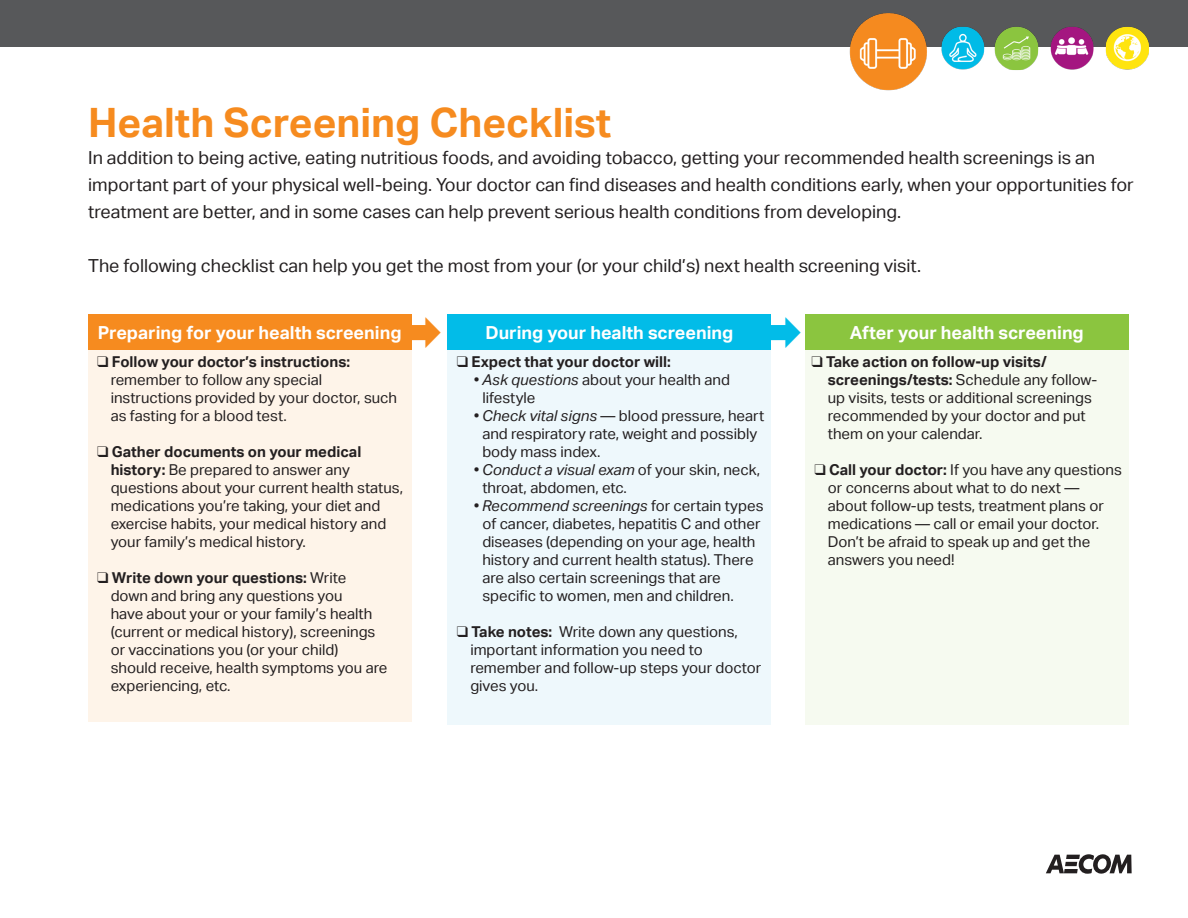
<style>
.page{position:relative;width:1188px;height:918px;background:#fff}
.page>*{position:absolute;margin:0;border:0;box-sizing:border-box;transform-origin:0 0}
.t1{font:700 40.5px "AECOM Sans";color:#f68b1f}
.t2{font:18px/27px "AECOM Sans";color:#231f20}
.t3{font:700 18px "AECOM Sans";color:#fff}
.List_Paragraph{font:15px/18px "AECOM Sans";color:#231f20}
.List_Paragraph-2{font:700 15px "AECOM Sans";color:#231f20}
.s1{font-weight:700}
.s2{font-style:italic}
</style>
<div class="page">
<div style="left:448px;top:315px;width:323px;height:35px;background:#02bce8"></div>
<div style="left:448px;top:350px;width:323px;height:374px;background:#eef8fc"></div>
<div style="left:805px;top:315px;width:323px;height:35px;background:#8bc53f"></div>
<div style="left:805px;top:350px;width:323px;height:375px;background:#f6faf0"></div>
<div style="left:88px;top:315px;width:323px;height:35px;background:#f68b1f"></div>
<div style="left:88px;top:350px;width:323px;height:372px;background:#fef4e9"></div>
<div style="left:0;top:0;width:1188px;height:47px;background:#57585a"></div>
<img style="left:941px;top:27px;width:43px;height:43px">
<img style="left:1106px;top:27px;width:43px;height:43px">
<img style="left:849px;top:13px;width:78px;height:78px">
<img style="left:1050px;top:27px;width:44px;height:43px">
<img style="left:995px;top:26px;width:43px;height:44px">
<svg style="left:1046px;top:854px;width:86px;height:20px"></svg>
<svg style="left:411px;top:317px;width:1px;height:31px"></svg>
<p class="t1" style="left:88px;top:99px;width:525px">Health Screening Checklist</p>
<p class="t2" style="left:88px;top:144px;width:1047px">In addition to being active, eating nutritious foods, and avoiding tobacco, getting your recommended health screenings is an important part of your physical well-being. Your doctor can find diseases and health conditions early, when your opportunities for treatment are better, and in some cases can help prevent serious health conditions from developing.</p>
<p class="t2" style="left:88px;top:252px;width:834px">The following checklist can help you get the most from your (or your child’s) next health screening visit.</p>
<p class="t3" style="left:98px;top:322px;width:305px">Preparing for your health screening</p>
<p class="List_Paragraph" style="left:111px;top:353px;width:288px;text-indent:-14px">❑ <span class="s1">Follow your doctor’s instructions: </span>remember to follow any special instructions provided by your doctor, such as fasting for a blood test.</p>
<p class="List_Paragraph" style="left:111px;top:443px;width:294px;text-indent:-14px">❑ <span class="s1">Gather documents on your medical history:</span> Be prepared to answer any questions about your current health status, medications you’re taking, your diet and exercise habits, your medical history and your family’s medical history.</p>
<p class="List_Paragraph" style="left:111px;top:569px;width:278px;text-indent:-14px">❑ <span class="s1">Write down your questions:</span> Write<br>down and bring any questions you<br>have about your or your family’s health (current or medical history), screenings or vaccinations you (or your child) should receive, health symptoms you are experiencing, etc.</p>
<p class="t3" style="left:485px;top:322px;width:249px">During your health screening</p>
<p class="List_Paragraph-2" style="left:457px;top:353px;width:216px">❑ Expect that your doctor will:</p>
<p class="List_Paragraph" style="left:482px;top:371px;width:249px;text-indent:-9px"><span class="s2">• Ask questions</span> about your health and lifestyle</p>
<p class="List_Paragraph" style="left:482px;top:407px;width:283px;text-indent:-9px"><span class="s2">• Check vital signs</span> — blood pressure, heart and respiratory rate, weight and possibly body mass index.</p>
<p class="List_Paragraph" style="left:482px;top:461px;width:280px;text-indent:-9px"><span class="s2">• Conduct a visual exam</span> of your skin, neck, throat, abdomen, etc.</p>
<p class="List_Paragraph" style="left:482px;top:497px;width:283px;text-indent:-9px"><span class="s2">• Recommend screenings</span> for certain types of cancer, diabetes, hepatitis C and other diseases (depending on your age, health history and current health status). There are also certain screenings that are specific to women, men and children.</p>
<p class="List_Paragraph" style="left:470px;top:623px;width:293px;text-indent:-14px">❑ <span class="s1">Take notes:</span> Write down any questions, important information you need to remember and follow-up steps your doctor gives you.</p>
<p class="t3" style="left:850px;top:322px;width:235px">After your health screening</p>
<p class="List_Paragraph" style="left:828px;top:353px;width:271px;text-indent:-16px">❑ <span class="s1">Take action on follow-up visits/ screenings/tests:</span> Schedule any follow&shy;up visits, tests or additional screenings recommended by your doctor and put them on your calendar.</p>
<p class="List_Paragraph" style="left:828px;top:461px;width:296px;text-indent:-14px">❑ <span class="s1">Call your doctor:</span> If you have any questions or concerns about what to do next — about follow-up tests, treatment plans or medications — call or email your doctor.<br>Don’t be afraid to speak up and get the answers you need!</p>
</div>
